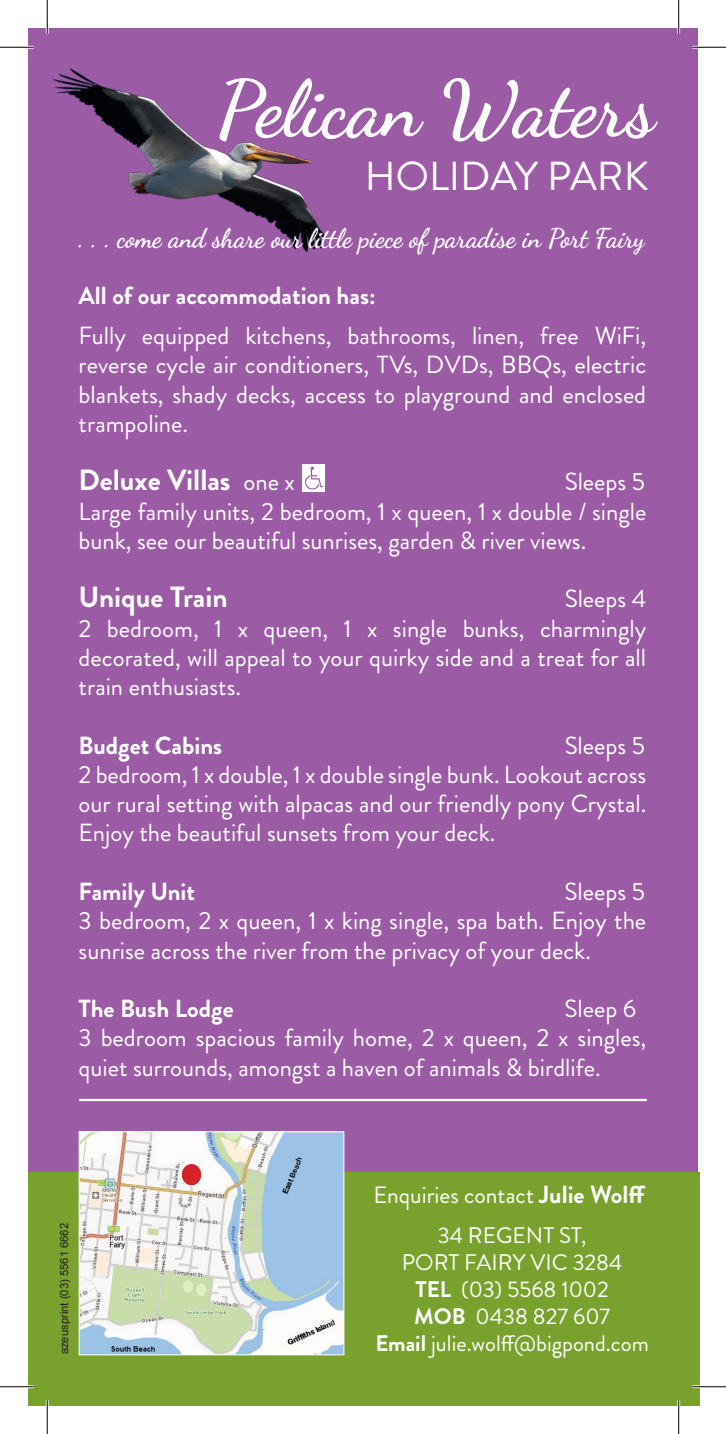
<style>
.page{position:relative;width:726px;height:1434px;background:#fff}
.page>*{position:absolute;margin:0;border:0;box-sizing:border-box;transform-origin:0 0}
.t1{font:700 78.75px "Dancing Script";color:#fff}
.t2{font:40.5px "Brandon Grotesque";color:#fff}
.t3{font:700 29.25px "Brandon Grotesque";color:#fff}
.t4{font:700 27px "Dancing Script";color:#fff}
.t5{font:24.75px/29.2px "Brandon Grotesque";color:#fff;text-align:justify}
.t6{font:700 24.75px "Brandon Grotesque";color:#fff}
.t7{font:23.62px "Brandon Grotesque";color:#fff}
.t8{font:22.5px "Brandon Grotesque";color:#fff}
.t9{font:11.25px "Arial";color:#231f20}
.s1{font-weight:400;font-size:24.75px}
.s2{font-weight:700;font-size:24.75px}
.s3{font-weight:700}
</style>
<div class="page">
<div style="left:28px;top:28px;width:670px;height:1145px;background:#9b5ba5"></div>
<div style="left:28px;top:1172px;width:671px;height:234px;background:#78a22d"></div>
<img style="left:81px;top:1134px;width:261px;height:219px">
<div style="left:79px;top:1132px;width:265px;height:223px;border:1px solid #fff"></div>
<div style="left:181px;top:1163px;width:21px;height:23px;background:#d1232a;border-radius:50%"></div>
<div style="left:181px;top:1163px;width:21px;height:23px;border:1px solid #fff;border-radius:50%"></div>
<img style="left:302px;top:465px;width:23px;height:27px">
<hr style="left:79px;top:1099px;width:568px;height:2px;background:#fff">
<img style="left:53px;top:68px;width:286px;height:192px">
<hr style="left:0;top:46px;width:34px;height:3px;background:#fff">
<hr style="left:692px;top:46px;width:34px;height:3px;background:#fff">
<hr style="left:0;top:1385px;width:34px;height:3px;background:#fff">
<hr style="left:692px;top:1385px;width:34px;height:3px;background:#fff">
<hr style="left:46px;top:0;width:3px;height:34px;background:#fff">
<hr style="left:46px;top:1400px;width:3px;height:34px;background:#fff">
<hr style="left:677px;top:0;width:3px;height:34px;background:#fff">
<hr style="left:677px;top:1400px;width:3px;height:34px;background:#fff">
<hr style="left:0;top:47px;width:34px;height:1px;background:#000">
<hr style="left:692px;top:47px;width:34px;height:1px;background:#000">
<hr style="left:0;top:1386px;width:34px;height:1px;background:#000">
<hr style="left:692px;top:1386px;width:34px;height:1px;background:#000">
<hr style="left:47px;top:0;width:1px;height:34px;background:#000">
<hr style="left:47px;top:1400px;width:1px;height:34px;background:#000">
<hr style="left:678px;top:0;width:1px;height:34px;background:#000">
<hr style="left:678px;top:1400px;width:1px;height:34px;background:#000">
<p class="t1" style="left:217px;top:60px;width:439px">Pelican Waters</p>
<p class="t2" style="left:365px;top:148px;width:285px">HOLIDAY PARK</p>
<p class="t4" style="left:78px;top:221px;width:568px">. . . come and share our little piece of paradise in Port Fairy</p>
<p class="t6" style="left:79px;top:278px;width:299px">All of our accommodation has:</p>
<p class="t5" style="left:79px;top:321px;width:569px">Fully equipped kitchens, bathrooms, linen, free WiFi, reverse cycle air conditioners, TVs, DVDs, BBQs, electric blankets, shady decks, access to playground and enclosed trampoline.</p>
<p class="t3" style="left:79px;top:460px;width:218px">Deluxe Villas <span class="s1">one x</span></p>
<p class="t5" style="left:565px;top:468px;width:82px">Sleeps 5</p>
<p class="t5" style="left:79px;top:497px;width:569px">Large family units, 2 bedroom, 1 x queen, 1 x double / single bunk, see our beautiful sunrises, garden &amp; river views.</p>
<p class="t3" style="left:79px;top:577px;width:151px">Unique Train</p>
<p class="t5" style="left:565px;top:585px;width:83px">Sleeps 4</p>
<p class="t5" style="left:79px;top:614px;width:569px">2 bedroom, 1 x queen, 1 x single bunks, charmingly decorated, will appeal to your quirky side and a treat for all train enthusiasts.</p>
<p class="t6" style="left:79px;top:728px;width:145px">Budget Cabins</p>
<p class="t5" style="left:565px;top:731px;width:82px">Sleeps 5</p>
<p class="t5" style="left:79px;top:760px;width:569px">2 bedroom, 1 x double, 1 x double single bunk. Lookout across our rural setting with alpacas and our friendly pony Crystal.<br>Enjoy the beautiful sunsets from your deck.</p>
<p class="t6" style="left:79px;top:874px;width:118px">Family Unit</p>
<p class="t5" style="left:565px;top:877px;width:82px">Sleeps 5</p>
<p class="t5" style="left:79px;top:906px;width:569px">3 bedroom, 2 x queen, 1 x king single, spa bath. Enjoy the sunrise across the river from the privacy of your deck.</p>
<p class="t6" style="left:79px;top:991px;width:157px">The Bush Lodge</p>
<p class="t5" style="left:565px;top:994px;width:73px">Sleep 6</p>
<p class="t5" style="left:79px;top:1023px;width:569px">3 bedroom spacious family home, 2 x queen, 2 x singles, quiet surrounds, amongst a haven of animals &amp; birdlife.</p>
<p class="t9" style="left:57px;top:1354px;width:133px;rotate:-90deg">azeusprint (03) 5561 6662</p>
<p class="t7" style="left:374px;top:1179px;width:274px">Enquiries contact <span class="s2">Julie Wolff</span></p>
<p class="t8" style="left:438px;top:1220px;width:150px">34 REGENT ST,</p>
<p class="t8" style="left:402px;top:1247px;width:222px">PORT FAIRY VIC 3284</p>
<p class="t8" style="left:415px;top:1274px;width:195px"><span class="s3">TEL</span> (03) 5568 1002</p>
<p class="t8" style="left:414px;top:1301px;width:197px"><span class="s3">MOB</span> 0438 827 607</p>
<p class="t8" style="left:375px;top:1328px;width:275px"><span class="s3">Email</span> julie.wolff@bigpond.com</p>
</div>
